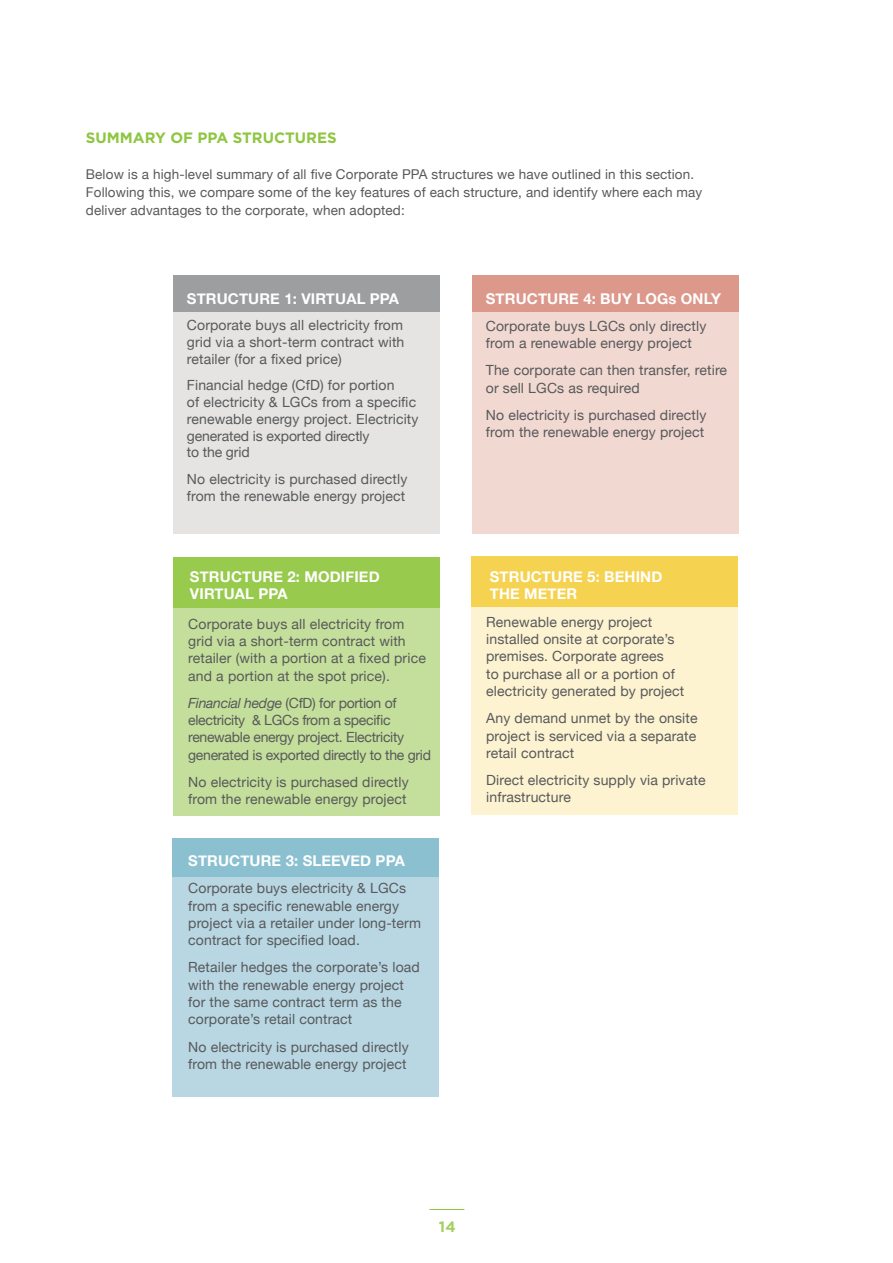
<style>
.page{position:relative;width:893px;height:1263px;background:#fff}
.page>*{position:absolute;margin:0;border:0;box-sizing:border-box;transform-origin:0 0}
.t1{font:700 15px "Gotham";color:#8dc63f}
.t2{font:700 15px "Gotham";color:#a3cf62}
.t3{font:700 14.85px/16.8px "Helvetica Neue";letter-spacing:.01em;color:#fff}
.t4{font:14.1px/17.2px "Helvetica Neue";letter-spacing:.01em;color:#58595b}
.t5{font:14.1px/17.2px "Helvetica Neue";letter-spacing:-.02em;color:#58595b}
.t6{font:13.5px/18px "Helvetica Neue";letter-spacing:.01em;color:#58595b}
.s1{font-style:italic}
</style>
<div class="page">
<hr style="left:429px;top:1209px;width:35px;height:1px;background:#8dc63f">
<div style="left:471px;top:556px;width:266px;height:258px;background:#fdf3d1"></div>
<div style="left:471px;top:556px;width:266px;height:51px;background:#f6d251"></div>
<div style="left:173px;top:557px;width:267px;height:258px;background:#c4df9b"></div>
<div style="left:173px;top:557px;width:267px;height:51px;background:#97ca4d"></div>
<div style="left:472px;top:275px;width:267px;height:258px;background:#f1d8d1"></div>
<div style="left:472px;top:275px;width:267px;height:37px;background:#dd988c"></div>
<div style="left:173px;top:275px;width:267px;height:259px;background:#e5e4e3"></div>
<div style="left:173px;top:275px;width:267px;height:37px;background:#9c9ea0"></div>
<div style="left:172px;top:838px;width:266px;height:259px;background:#b8d7e2"></div>
<div style="left:172px;top:838px;width:266px;height:38px;background:#8bc0d1"></div>
<p class="t1" style="left:86px;top:128px;width:252px">SUMMARY OF PPA STRUCTURES</p>
<p class="t6" style="left:86px;top:166px;width:618px">Below is a high-level summary of all five Corporate PPA structures we have outlined in this section.<br>Following this, we compare some of the key features of each structure, and identify where each may deliver advantages to the corporate, when adopted:</p>
<p class="t3" style="left:187px;top:290px;width:214px">STRUCTURE 1: VIRTUAL PPA</p>
<p class="t4" style="left:187px;top:318px;width:219px;line-height:16.8px;text-align:justify">Corporate buys all electricity from grid via a short-term contract with retailer (for a fixed price)</p>
<p class="t4" style="left:187px;top:378px;width:233px;line-height:16.8px">Financial hedge (CfD) for portion<br>of electricity &amp; LGCs from a specific renewable energy project. Electricity generated is exported directly<br>to the grid</p>
<p class="t4" style="left:187px;top:471px;width:222px;line-height:16.8px">No electricity is purchased directly from the renewable energy project</p>
<p class="t3" style="left:190px;top:569px;width:191px">STRUCTURE 2: MODIFIED<br>VIRTUAL PPA</p>
<p class="t4" style="left:188px;top:616px;width:239px">Corporate buys all electricity from grid via a short-term contract with retailer (with a portion at a fixed price and a portion at the spot price).</p>
<p class="t5" style="left:188px;top:695px;width:244px"><span class="s1">Financial hedge</span> (CfD) for portion of electricity &amp; LGCs from a specific renewable energy project. Electricity generated is exported directly to the grid</p>
<p class="t4" style="left:188px;top:774px;width:222px">No electricity is purchased directly from the renewable energy project</p>
<p class="t3" style="left:188px;top:853px;width:218px">STRUCTURE 3: SLEEVED PPA</p>
<p class="t4" style="left:188px;top:880px;width:234px">Corporate buys electricity &amp; LGCs from a specific renewable energy project via a retailer under long-term contract for specified load.</p>
<p class="t4" style="left:188px;top:959px;width:233px">Retailer hedges the corporate’s load with the renewable energy project for the same contract term as the corporate’s retail contract</p>
<p class="t4" style="left:188px;top:1039px;width:222px">No electricity is purchased directly from the renewable energy project</p>
<p class="t3" style="left:486px;top:290px;width:237px">STRUCTURE 4: BUY LOGs ONLY</p>
<p class="t4" style="left:486px;top:318px;width:222px">Corporate buys LGCs only directly from a renewable energy project</p>
<p class="t4" style="left:486px;top:362px;width:243px">The corporate can then transfer, retire or sell LGCs as required</p>
<p class="t4" style="left:486px;top:407px;width:222px">No electricity is purchased directly from the renewable energy project</p>
<p class="t3" style="left:490px;top:569px;width:174px">STRUCTURE 5: BEHIND<br>THE METER</p>
<p class="t4" style="left:486px;top:614px;width:200px">Renewable energy project installed onsite at corporate’s premises. Corporate agrees<br>to purchase all or a portion of electricity generated by project</p>
<p class="t4" style="left:486px;top:710px;width:213px;text-align:justify">Any demand unmet by the onsite project is serviced via a separate retail contract</p>
<p class="t4" style="left:486px;top:772px;width:221px">Direct electricity supply via private infrastructure</p>
<p class="t2" style="left:439px;top:1217px;width:18px">14</p>
</div>
